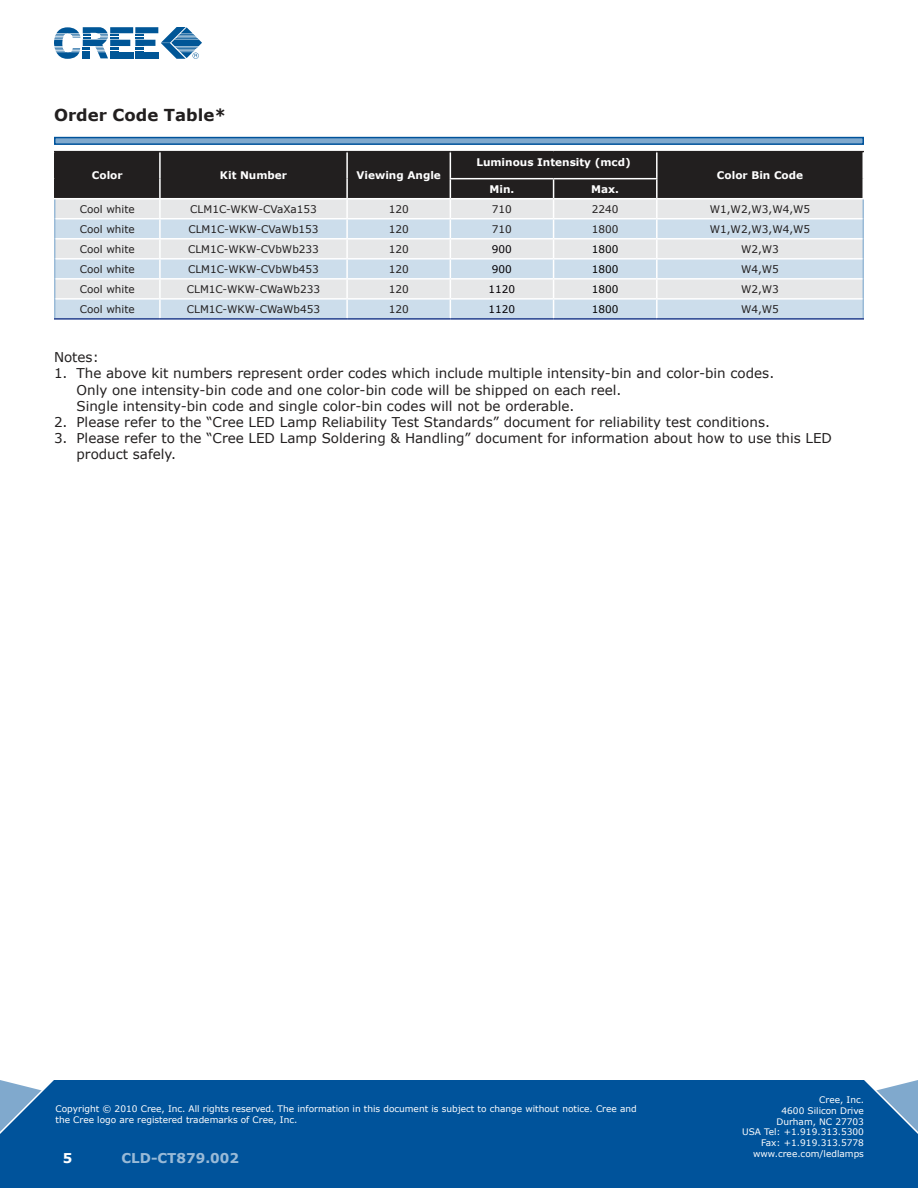
<style>
.page{position:relative;width:918px;height:1188px;background:#fff}
.page>*{position:absolute;margin:0;border:0;box-sizing:border-box;transform-origin:0 0}
.t1{font:700 16.5px "Verdana";color:#221f1f}
.t2{font:13.5px/16.2px "Verdana";color:#221f1f}
.t3{font:700 13.5px "Verdana";color:#99bad7}
.t4{font:700 13.5px "Verdana";color:#fff}
.t5{font:10.5px "Verdana";color:#221f1f}
.t6{font:700 10.5px "Verdana";color:#fff}
.t7{font:10.5px "Verdana";color:#030202}
.t8{font:10.5px "Verdana";color:#030004}
.t9{font:9px/10.8px "Verdana";color:#fff;text-align:right}
</style>
<div class="page">
<div style="left:0;top:1080px;width:918px;height:108px;background:#00539b"></div>
<svg style="left:54px;top:27px;width:148px;height:32px"></svg>
<svg style="left:54px;top:137px;width:810px;height:8px;background:#538abb"></svg>
<hr style="left:54px;top:151px;width:106px;height:1px;background:#221f1f">
<hr style="left:160px;top:151px;width:187px;height:1px;background:#221f1f">
<hr style="left:347px;top:151px;width:103px;height:1px;background:#221f1f">
<hr style="left:450px;top:151px;width:104px;height:1px;background:#221f1f">
<hr style="left:554px;top:151px;width:103px;height:1px;background:#221f1f">
<hr style="left:657px;top:151px;width:207px;height:1px;background:#221f1f">
<svg style="left:54px;top:152px;width:810px;height:166px;background:#a5abb0"></svg>
<hr style="left:54px;top:318px;width:106px;height:2px;background:#24408e">
<hr style="left:160px;top:318px;width:187px;height:2px;background:#24408e">
<hr style="left:347px;top:318px;width:103px;height:2px;background:#24408e">
<hr style="left:450px;top:318px;width:104px;height:2px;background:#24408e">
<hr style="left:554px;top:318px;width:103px;height:2px;background:#24408e">
<hr style="left:657px;top:318px;width:207px;height:2px;background:#24408e">
<hr style="left:160px;top:238px;width:187px;height:2px;background:#fff">
<hr style="left:347px;top:238px;width:103px;height:2px;background:#fff">
<hr style="left:450px;top:238px;width:104px;height:2px;background:#fff">
<hr style="left:554px;top:238px;width:103px;height:2px;background:#fff">
<hr style="left:160px;top:258px;width:187px;height:2px;background:#fff">
<hr style="left:347px;top:258px;width:103px;height:2px;background:#fff">
<hr style="left:450px;top:258px;width:104px;height:2px;background:#fff">
<hr style="left:554px;top:258px;width:103px;height:2px;background:#fff">
<hr style="left:160px;top:278px;width:187px;height:2px;background:#fff">
<hr style="left:347px;top:278px;width:103px;height:2px;background:#fff">
<hr style="left:450px;top:278px;width:104px;height:2px;background:#fff">
<hr style="left:554px;top:278px;width:103px;height:2px;background:#fff">
<hr style="left:160px;top:298px;width:187px;height:2px;background:#fff">
<hr style="left:347px;top:298px;width:103px;height:2px;background:#fff">
<hr style="left:450px;top:298px;width:104px;height:2px;background:#fff">
<hr style="left:554px;top:298px;width:103px;height:2px;background:#fff">
<hr style="left:56px;top:238px;width:104px;height:2px;background:#fff">
<hr style="left:56px;top:258px;width:104px;height:2px;background:#fff">
<hr style="left:56px;top:278px;width:104px;height:2px;background:#fff">
<hr style="left:56px;top:298px;width:104px;height:2px;background:#fff">
<hr style="left:657px;top:238px;width:206px;height:2px;background:#fff">
<hr style="left:657px;top:258px;width:206px;height:2px;background:#fff">
<hr style="left:657px;top:278px;width:206px;height:2px;background:#fff">
<hr style="left:657px;top:298px;width:206px;height:2px;background:#fff">
<p class="t1" style="left:54px;top:108px;width:174px">Order Code Table*</p>
<p class="t6" style="left:92px;top:171px;width:32px">Color</p>
<p class="t6" style="left:220px;top:171px;width:69px">Kit Number</p>
<p class="t6" style="left:357px;top:171px;width:86px">Viewing Angle</p>
<p class="t6" style="left:476px;top:158px;width:156px">Luminous Intensity (mcd)</p>
<p class="t6" style="left:490px;top:185px;width:26px">Min.</p>
<p class="t6" style="left:591px;top:185px;width:29px">Max.</p>
<p class="t6" style="left:717px;top:171px;width:88px">Color Bin Code</p>
<p class="t5" style="left:80px;top:205px;width:57px">Cool white</p>
<p class="t5" style="left:190px;top:202px;width:128px">CLM1C-WKW-CVaXa153</p>
<p class="t5" style="left:389px;top:202px;width:22px">120</p>
<p class="t5" style="left:492px;top:202px;width:22px">710</p>
<p class="t5" style="left:592px;top:202px;width:28px">2240</p>
<p class="t5" style="left:710px;top:202px;width:102px">W1,W2,W3,W4,W5</p>
<p class="t5" style="left:80px;top:225px;width:57px">Cool white</p>
<p class="t5" style="left:188px;top:222px;width:132px">CLM1C-WKW-CVaWb153</p>
<p class="t5" style="left:389px;top:222px;width:22px">120</p>
<p class="t5" style="left:492px;top:222px;width:22px">710</p>
<p class="t5" style="left:592px;top:222px;width:28px">1800</p>
<p class="t5" style="left:710px;top:222px;width:102px">W1,W2,W3,W4,W5</p>
<p class="t5" style="left:80px;top:245px;width:57px">Cool white</p>
<p class="t5" style="left:188px;top:242px;width:132px">CLM1C-WKW-CVbWb233</p>
<p class="t5" style="left:389px;top:242px;width:22px">120</p>
<p class="t8" style="left:492px;top:245px;width:22px">900</p>
<p class="t7" style="left:592px;top:242px;width:28px">1800</p>
<p class="t5" style="left:741px;top:242px;width:39px">W2,W3</p>
<p class="t5" style="left:80px;top:265px;width:57px">Cool white</p>
<p class="t5" style="left:188px;top:262px;width:132px">CLM1C-WKW-CVbWb453</p>
<p class="t5" style="left:389px;top:262px;width:22px">120</p>
<p class="t8" style="left:492px;top:265px;width:22px">900</p>
<p class="t7" style="left:592px;top:262px;width:28px">1800</p>
<p class="t5" style="left:741px;top:262px;width:39px">W4,W5</p>
<p class="t5" style="left:80px;top:285px;width:57px">Cool white</p>
<p class="t5" style="left:187px;top:282px;width:135px">CLM1C-WKW-CWaWb233</p>
<p class="t5" style="left:389px;top:282px;width:22px">120</p>
<p class="t8" style="left:489px;top:282px;width:28px">1120</p>
<p class="t7" style="left:592px;top:282px;width:28px">1800</p>
<p class="t5" style="left:741px;top:282px;width:39px">W2,W3</p>
<p class="t5" style="left:80px;top:305px;width:57px">Cool white</p>
<p class="t5" style="left:187px;top:302px;width:135px">CLM1C-WKW-CWaWb453</p>
<p class="t5" style="left:389px;top:302px;width:22px">120</p>
<p class="t8" style="left:489px;top:302px;width:28px">1120</p>
<p class="t7" style="left:592px;top:302px;width:28px">1800</p>
<p class="t5" style="left:741px;top:302px;width:39px">W4,W5</p>
<p class="t2" style="left:54px;top:350px;width:46px">Notes:</p>
<p class="t2" style="left:77px;top:365px;width:699px;text-indent:-23px">1. The above kit numbers represent order codes which include multiple intensity-bin and color-bin codes.<br>Only one intensity-bin code and one color-bin code will be shipped on each reel.<br>Single intensity-bin code and single color-bin codes will not be orderable.</p>
<p class="t2" style="left:54px;top:415px;width:717px">2. Please refer to the “Cree LED Lamp Reliability Test Standards” document for reliability test conditions.</p>
<p class="t2" style="left:77px;top:430px;width:757px;text-indent:-23px">3. Please refer to the “Cree LED Lamp Soldering &amp; Handling” document for information about how to use this LED product safely.</p>
<p class="t9" style="left:55px;top:1103px;width:583px;text-align:left">Copyright © 2010 Cree, Inc. All rights reserved. The information in this document is subject to change without notice. Cree and the Cree logo are registered trademarks of Cree, Inc.</p>
<p class="t4" style="left:63px;top:1153px;width:11px">5</p>
<p class="t3" style="left:122px;top:1153px;width:119px">CLD-CT879.002</p>
<p class="t9" style="left:742px;top:1095px;width:123px">Cree, Inc.<br>4600 Silicon Drive<br>Durham, NC 27703<br>USA Tel: +1.919.313.5300<br>Fax: +1.919.313.5778 www.cree.com/ledlamps</p>
</div>
